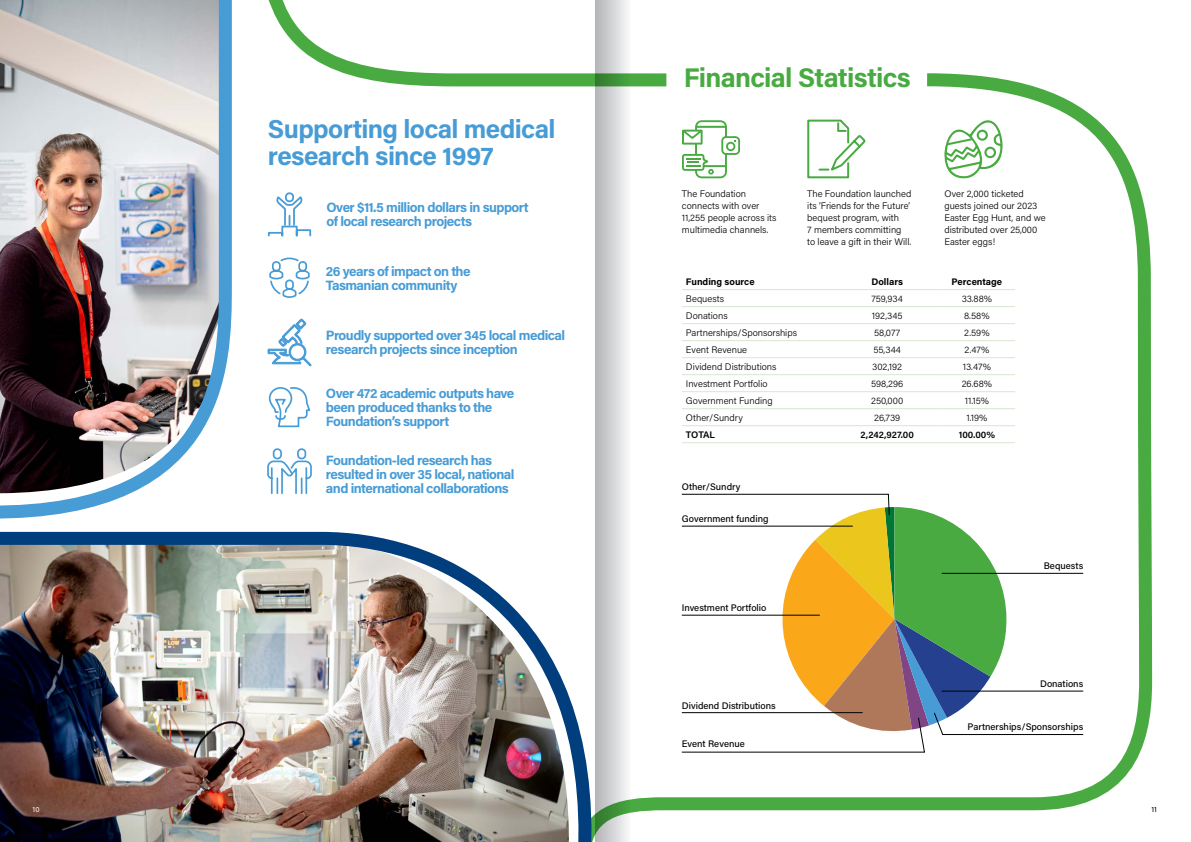
<style>
.page{position:relative;width:1191px;height:842px;background:#fff}
.page>*{position:absolute;margin:0;border:0;box-sizing:border-box;transform-origin:0 0}
.t1{font:700 27px "Acumin Pro";letter-spacing:-.025em;color:#49aa42}
.t2{font:700 26px/27px "Acumin Pro";letter-spacing:-.025em;color:#479cd6}
.t3{font:700 13.5px/14px "Acumin Pro";letter-spacing:-.04em;color:#479cd6}
.t4{font:300 9.5px/12px "Acumin Pro";color:#000}
.t5{font:500 9.5px "Acumin Pro";color:#000}
.t6{font:700 9.5px "Acumin Pro";color:#000}
.t7{font:600 9.5px "Acumin Pro";color:#000}
.t8{font:7.5px "Acumin Pro";color:#fff}
.t9{font:7.5px "Acumin Pro";color:#000}
</style>
<div class="page">
<svg style="left:651px;top:73px;width:502px;height:738px"></svg>
<svg style="left:267px;top:192px;width:45px;height:45px"></svg>
<svg style="left:269px;top:257px;width:41px;height:41px"></svg>
<svg style="left:268px;top:0;width:411px;height:93px"></svg>
<svg style="left:943px;top:119px;width:60px;height:60px"></svg>
<svg style="left:806px;top:119px;width:61px;height:60px"></svg>
<hr style="left:682px;top:289px;width:154px;height:1px;background:#d6e7cf">
<hr style="left:836px;top:289px;width:102px;height:1px;background:#d6e7cf">
<hr style="left:938px;top:289px;width:77px;height:1px;background:#d6e7cf">
<hr style="left:682px;top:306px;width:154px;height:1px;background:#d6e7cf">
<hr style="left:836px;top:306px;width:102px;height:1px;background:#d6e7cf">
<hr style="left:938px;top:306px;width:77px;height:1px;background:#d6e7cf">
<hr style="left:682px;top:323px;width:154px;height:1px;background:#d6e7cf">
<hr style="left:836px;top:323px;width:102px;height:1px;background:#d6e7cf">
<hr style="left:938px;top:323px;width:77px;height:1px;background:#d6e7cf">
<hr style="left:682px;top:340px;width:154px;height:1px;background:#d6e7cf">
<hr style="left:836px;top:340px;width:102px;height:1px;background:#d6e7cf">
<hr style="left:938px;top:340px;width:77px;height:1px;background:#d6e7cf">
<hr style="left:682px;top:357px;width:154px;height:1px;background:#d6e7cf">
<hr style="left:836px;top:357px;width:102px;height:1px;background:#d6e7cf">
<hr style="left:938px;top:357px;width:77px;height:1px;background:#d6e7cf">
<hr style="left:682px;top:374px;width:154px;height:1px;background:#d6e7cf">
<hr style="left:836px;top:374px;width:102px;height:1px;background:#d6e7cf">
<hr style="left:938px;top:374px;width:77px;height:1px;background:#d6e7cf">
<hr style="left:682px;top:391px;width:154px;height:1px;background:#d6e7cf">
<hr style="left:836px;top:391px;width:102px;height:1px;background:#d6e7cf">
<hr style="left:938px;top:391px;width:77px;height:1px;background:#d6e7cf">
<hr style="left:682px;top:408px;width:154px;height:1px;background:#d6e7cf">
<hr style="left:836px;top:408px;width:102px;height:1px;background:#d6e7cf">
<hr style="left:938px;top:408px;width:77px;height:1px;background:#d6e7cf">
<hr style="left:682px;top:425px;width:154px;height:1px;background:#d6e7cf">
<hr style="left:836px;top:425px;width:102px;height:1px;background:#d6e7cf">
<hr style="left:938px;top:425px;width:77px;height:1px;background:#d6e7cf">
<hr style="left:682px;top:442px;width:154px;height:1px;background:#d6e7cf">
<hr style="left:836px;top:442px;width:102px;height:1px;background:#d6e7cf">
<hr style="left:938px;top:442px;width:77px;height:1px;background:#d6e7cf">
<svg style="left:681px;top:494px;width:402px;height:259px"></svg>
<img style="left:0;top:0;width:232px;height:519px">
<img style="left:0;top:531px;width:595px;height:311px">
<svg style="left:268px;top:387px;width:43px;height:41px"></svg>
<svg style="left:268px;top:319px;width:43px;height:47px"></svg>
<svg style="left:267px;top:448px;width:45px;height:46px"></svg>
<svg style="left:682px;top:120px;width:58px;height:58px"></svg>
<svg style="left:595px;top:0;width:56px;height:842px"></svg>
<h2 class="t2" style="left:268px;top:115px;width:289px">Supporting local medical research since 1997</h2>
<h3 class="t3" style="left:326px;top:200px;width:204px">Over $11.5 million dollars in support of local research projects</h3>
<h3 class="t3" style="left:326px;top:263px;width:146px">26 years of impact on the<br>Tasmanian community</h3>
<h3 class="t3" style="left:326px;top:328px;width:241px">Proudly supported over 345 local medical research projects since inception</h3>
<h3 class="t3" style="left:326px;top:386px;width:190px">Over 472 academic outputs have been produced thanks to the<br>Foundation’s support</h3>
<h3 class="t3" style="left:326px;top:453px;width:190px">Foundation-led research has resulted in over 35 local, national and international collaborations</h3>
<h1 class="t1" style="left:684px;top:59px;width:228px">Financial Statistics</h1>
<p class="t4" style="left:682px;top:187px;width:96px">The Foundation connects with over<br>11,255 people across its multimedia channels.</p>
<p class="t4" style="left:807px;top:187px;width:106px">The Foundation launched its ‘Friends for the Future’ bequest program, with<br>7 members committing to leave a gift in their Will.</p>
<p class="t4" style="left:944px;top:187px;width:103px">Over 2,000 ticketed guests joined our 2023<br>Easter Egg Hunt, and we distributed over 25,000<br>Easter eggs!</p>
<p class="t6" style="left:686px;top:275px;width:70px">Funding source</p>
<p class="t6" style="left:871px;top:275px;width:33px">Dollars</p>
<p class="t6" style="left:951px;top:275px;width:52px">Percentage</p>
<p class="t4" style="left:686px;top:292px;width:40px">Bequests</p>
<p class="t4" style="left:871px;top:292px;width:33px">759,934</p>
<p class="t4" style="left:961px;top:292px;width:32px">33.88%</p>
<p class="t4" style="left:686px;top:309px;width:43px">Donations</p>
<p class="t4" style="left:871px;top:309px;width:32px">192,345</p>
<p class="t4" style="left:964px;top:309px;width:27px">8.58%</p>
<p class="t4" style="left:686px;top:326px;width:113px">Partnerships/Sponsorships</p>
<p class="t4" style="left:874px;top:326px;width:28px">58,077</p>
<p class="t4" style="left:964px;top:326px;width:27px">2.59%</p>
<p class="t4" style="left:686px;top:343px;width:63px">Event Revenue</p>
<p class="t4" style="left:873px;top:343px;width:29px">55,344</p>
<p class="t4" style="left:964px;top:343px;width:26px">2.47%</p>
<p class="t4" style="left:686px;top:360px;width:92px">Dividend Distributions</p>
<p class="t4" style="left:872px;top:360px;width:31px">302,192</p>
<p class="t4" style="left:962px;top:360px;width:30px">13.47%</p>
<p class="t4" style="left:686px;top:377px;width:83px">Investment Portfolio</p>
<p class="t4" style="left:871px;top:377px;width:34px">598,296</p>
<p class="t4" style="left:961px;top:377px;width:32px">26.68%</p>
<p class="t4" style="left:686px;top:394px;width:88px">Government Funding</p>
<p class="t4" style="left:871px;top:394px;width:34px">250,000</p>
<p class="t4" style="left:965px;top:394px;width:25px">11.15%</p>
<p class="t4" style="left:686px;top:411px;width:58px">Other/Sundry</p>
<p class="t4" style="left:874px;top:411px;width:27px">26,739</p>
<p class="t4" style="left:966px;top:411px;width:22px">1.19%</p>
<p class="t7" style="left:686px;top:428px;width:31px">TOTAL</p>
<p class="t7" style="left:860px;top:428px;width:55px">2,242,927.00</p>
<p class="t7" style="left:958px;top:428px;width:38px">100.00%</p>
<p class="t5" style="left:682px;top:480px;width:60px">Other/Sundry</p>
<p class="t5" style="left:682px;top:512px;width:88px">Government funding</p>
<p class="t5" style="left:682px;top:601px;width:86px">Investment Portfolio</p>
<p class="t5" style="left:682px;top:698px;width:95px">Dividend Distributions</p>
<p class="t5" style="left:682px;top:737px;width:64px">Event Revenue</p>
<p class="t5" style="left:1043px;top:559px;width:41px">Bequests</p>
<p class="t5" style="left:1040px;top:677px;width:45px">Donations</p>
<p class="t5" style="left:967px;top:720px;width:117px">Partnerships/Sponsorships</p>
<p class="t8" style="left:33px;top:804px;width:9px">10</p>
<p class="t9" style="left:1151px;top:804px;width:7px">11</p>
</div>
